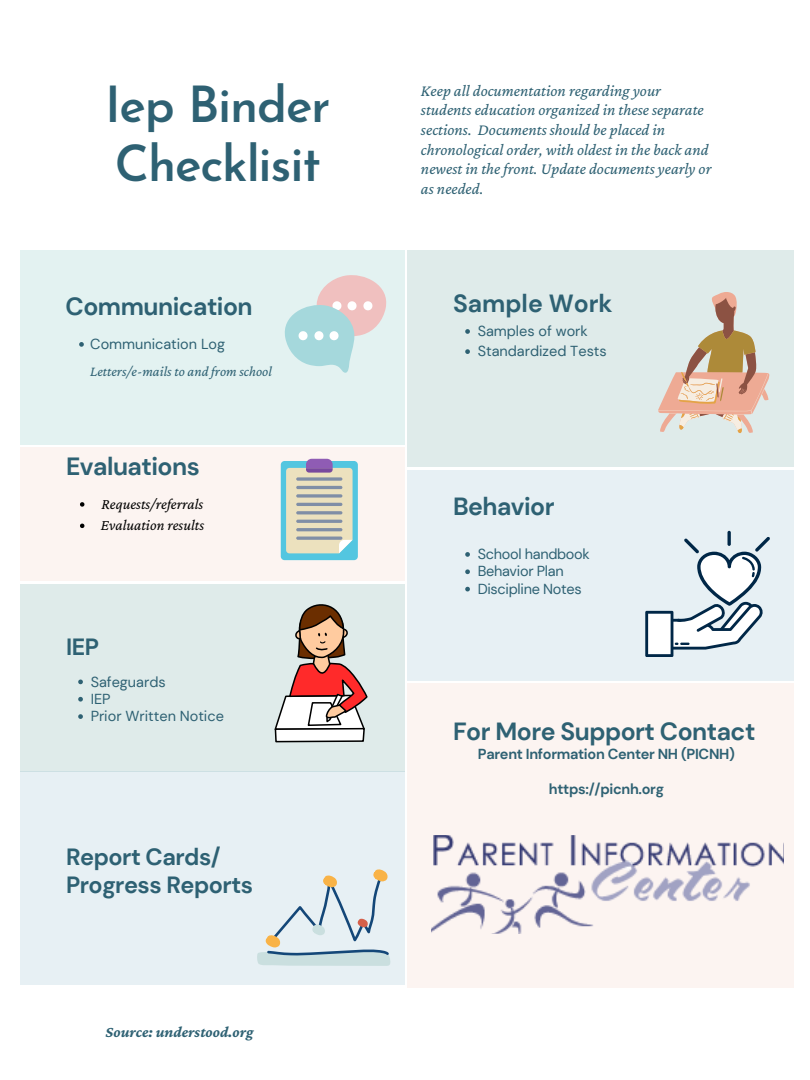
<style>
.page{position:relative;width:810px;height:1080px;background:#fff}
.page>*{position:absolute;margin:0;border:0;box-sizing:border-box;transform-origin:0 0}
.t1{font:600 49.62px/59.5px "Josefin Sans";letter-spacing:-.025em;color:#2e6173}
.t2{font:700 24.88px "DM Sans";letter-spacing:-.02em;color:#2e6173}
.t3{font:700 24.81px "DM Sans";letter-spacing:-.02em;color:#2e6173}
.t4{font:700 24.81px "DM Sans";color:#2e6173}
.t5{font:700 23.44px "DM Sans";letter-spacing:-.02em;color:#2e6173}
.t6{font:italic 16.56px/19.7px "Crimson Pro";color:#2e6173}
.t7{font:italic 700 15.69px "Crimson Pro";color:#2e6173}
.t8{font:italic 15.38px "Crimson Pro";color:#000}
.t9{font:14.5px "DM Sans";color:#2e6173}
.t10{font:700 14.5px "DM Sans";letter-spacing:-.02em;color:#2e6173}
.t11{font:14.5px "DM Sans";letter-spacing:-.02em;color:#2e6173}
.t12{font:italic 14.5px "Crimson Pro";color:#2e6173}
</style>
<div class="page">
<div style="left:20px;top:448px;width:385px;height:133px;background:#fcf4f1"></div>
<div style="left:408px;top:250px;width:386px;height:216px;background:#dfebea"></div>
<div style="left:408px;top:470px;width:386px;height:211px;background:#e7f0f4"></div>
<div style="left:20px;top:584px;width:385px;height:188px;background:#dfebea"></div>
<div style="left:408px;top:683px;width:386px;height:305px;background:#fcf4f1"></div>
<div style="left:20px;top:772px;width:385px;height:213px;background:#e7f0f4"></div>
<div style="left:20px;top:250px;width:385px;height:195px;background:#e3f2f1"></div>
<div style="left:281px;top:461px;width:77px;height:99px;background:#53c6e0;border-radius:4px"></div>
<svg style="left:286px;top:459px;width:67px;height:94px;background:#c8c8bc"></svg>
<svg style="left:284px;top:275px;width:102px;height:98px"></svg>
<svg style="left:274px;top:604px;width:94px;height:138px"></svg>
<svg style="left:257px;top:869px;width:134px;height:97px"></svg>
<svg style="left:658px;top:292px;width:111px;height:141px"></svg>
<hr style="left:728px;top:531px;width:3px;height:15px;background:#002747;border-radius:2px">
<svg style="left:645px;top:537px;width:125px;height:120px"></svg>
<svg style="left:465px;top:552px;width:5px;height:5px"></svg>
<svg style="left:465px;top:569px;width:5px;height:5px"></svg>
<svg style="left:465px;top:587px;width:5px;height:4px"></svg>
<img style="left:431px;top:836px;width:353px;height:97px">
<svg style="left:78px;top:680px;width:5px;height:4px"></svg>
<svg style="left:78px;top:697px;width:5px;height:5px"></svg>
<svg style="left:78px;top:714px;width:5px;height:5px"></svg>
<svg style="left:79px;top:342px;width:5px;height:5px"></svg>
<svg style="left:80px;top:502px;width:4px;height:5px"></svg>
<svg style="left:80px;top:524px;width:4px;height:4px"></svg>
<svg style="left:465px;top:329px;width:5px;height:5px"></svg>
<svg style="left:465px;top:349px;width:5px;height:5px"></svg>
<p class="t1" style="left:105px;top:80px;width:227px">Iep Binder<br>Checklisit</p>
<p class="t3" style="left:66px;top:291px;width:189px">Communication</p>
<p class="t9" style="left:90px;top:335px;width:136px">Communication Log</p>
<p class="t12" style="left:90px;top:363px;width:183px">Letters/e-mails to and from school</p>
<p class="t2" style="left:66px;top:450px;width:135px">Evaluations</p>
<p class="t8" style="left:101px;top:495px;width:103px">Requests/referrals</p>
<p class="t8" style="left:101px;top:516px;width:105px">Evaluation results</p>
<p class="t5" style="left:66px;top:632px;width:35px">IEP</p>
<p class="t9" style="left:91px;top:672px;width:77px">Safeguards</p>
<p class="t9" style="left:91px;top:690px;width:21px">IEP</p>
<p class="t9" style="left:91px;top:707px;width:135px">Prior Written Notice</p>
<p class="t5" style="left:66px;top:842px;width:156px">Report Cards/</p>
<p class="t5" style="left:66px;top:870px;width:189px">Progress Reports</p>
<p class="t7" style="left:106px;top:1023px;width:150px">Source: understood.org</p>
<p class="t6" style="left:421px;top:80px;width:292px">Keep all documentation regarding your students education organized in these separate sections. Documents should be placed in chronological order, with oldest in the back and newest in thefront. Update documents yearly or as needed.</p>
<p class="t4" style="left:453px;top:288px;width:161px">Sample Work</p>
<p class="t9" style="left:478px;top:322px;width:112px">Samples of work</p>
<p class="t9" style="left:478px;top:342px;width:131px">Standardized Tests</p>
<p class="t3" style="left:453px;top:490px;width:103px">Behavior</p>
<p class="t11" style="left:478px;top:545px;width:114px">School handbook</p>
<p class="t11" style="left:478px;top:562px;width:88px">Behavior Plan</p>
<p class="t11" style="left:478px;top:579px;width:106px">Discipline Notes</p>
<p class="t3" style="left:453px;top:715px;width:304px">For More Support Contact</p>
<p class="t10" style="left:478px;top:745px;width:258px">Parent Information Center NH (PICNH)</p>
<p class="t10" style="left:549px;top:780px;width:117px">https://picnh.org</p>
</div>
